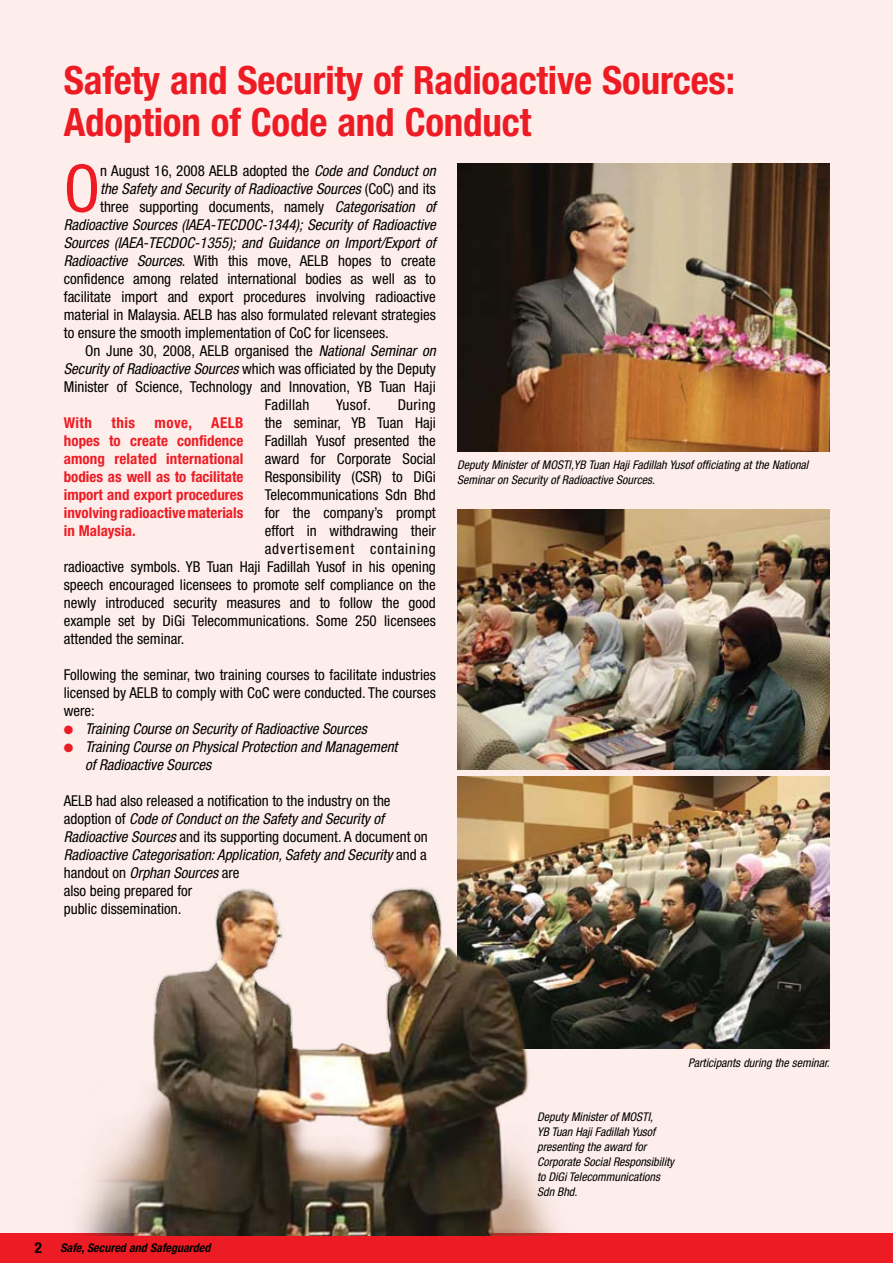
<style>
.page{position:relative;width:893px;height:1263px;background:#fff}
.page>*{position:absolute;margin:0;border:0;box-sizing:border-box;transform-origin:0 0}
.t1{font:condensed 65.4px "Helvetica Neue";color:#ed1c24}
.t2{font:700 condensed 39px/42px "Helvetica Neue";letter-spacing:-.005em;color:#ed1c24}
.t3{font:condensed 15px/18px "Helvetica Neue";color:#000;text-align:justify}
.t4{font:italic condensed 15px/18px "Helvetica Neue";color:#000}
.t5{font:700 condensed 15px/18px "Helvetica Neue";color:#ed1c24;text-align:justify}
.t6{font:condensed 15px "Helvetica Neue";letter-spacing:.06em;color:#000}
.t7{font:condensed 15px "Helvetica Neue";letter-spacing:.02em;color:#000}
.t8{font:italic condensed 12px/15px "Helvetica Neue";color:#000}
.t9{font:italic 700 condensed 12px "Helvetica Neue";color:#000}
.s1{font-style:italic}
.s2{font-style:normal}
.s3{color:#ed1c24}
.s4{font-style:normal;font-size:15px}
</style>
<div class="page">
<div style="left:0;top:1233px;width:893px;height:30px;background:#ed1c24"></div>
<div style="left:0;top:0;width:893px;height:1233px;background:#fdedeb"></div>
<img style="left:457px;top:776px;width:372px;height:272px">
<img style="left:457px;top:510px;width:372px;height:259px">
<img style="left:457px;top:164px;width:372px;height:287px">
<img style="left:79px;top:851px;width:541px;height:385px">
<h2 class="t2" style="left:64px;top:59px;width:673px">Safety and Security of Radioactive Sources:<br>Adoption of Code and Conduct</h2>
<h1 class="t1" style="left:64px;top:151px;width:38px">O</h1>
<p class="t3" style="left:100px;top:161px;width:337px">n August 16, 2008 AELB adopted the <span class="s1">Code and Conduct on</span></p>
<p class="t4" style="left:100px;top:179px;width:337px">the Safety and Security of Radioactive Sources <span class="s2">(CoC) and its</span></p>
<p class="t3" style="left:100px;top:197px;width:337px">three supporting documents, namely <span class="s1">Categorisation of</span></p>
<p class="t4" style="left:64px;top:215px;width:168px">Radioactive Sources (IAEA-Tecdoc</p>
<p class="t4" style="left:261px;top:215px;width:176px">-1344); Security of Radioactive</p>
<p class="t4" style="left:64px;top:233px;width:101px">Sources (Iaea -Tecdoc</p>
<p class="t3" style="left:64px;top:233px;width:374px;text-indent:131px"><span class="s1">-1355); and Guidance on Import/Export of Radioactive Sources</span>. With this move, AELB hopes to create confidence among related international bodies as well as to facilitate import and export procedures involving radioactive material in Malaysia. AELB has also formulated relevant strategies to ensure the smooth implementation of CoC for licensees.</p>
<p class="t3" style="left:85px;top:341px;width:352px">On June 30, 2008, AELB organised the <span class="s1">National Seminar on</span></p>
<p class="t3" style="left:64px;top:359px;width:374px"><span class="s1">Security of Radioactive Sources</span> which was officiated by the Deputy</p>
<p class="t3" style="left:64px;top:377px;width:374px">Minister of Science, Technology and Innovation, YB Tuan Haji</p>
<p class="t7" style="left:265px;top:396px;width:46px">Fadillah</p>
<p class="t3" style="left:336px;top:395px;width:36px">Yusof.</p>
<p class="t3" style="left:398px;top:395px;width:40px">During</p>
<p class="t3" style="left:265px;top:413px;width:173px">the seminar, YB Tuan Haji</p>
<p class="t3" style="left:265px;top:431px;width:173px">Fadillah Yusof presented the</p>
<p class="t3" style="left:265px;top:449px;width:173px">award for Corporate Social</p>
<p class="t3" style="left:265px;top:467px;width:173px">Responsibility (CSR) to DiGi</p>
<p class="t3" style="left:265px;top:485px;width:173px">Telecommunications Sdn Bhd</p>
<p class="t3" style="left:265px;top:503px;width:173px">for the company’s prompt</p>
<p class="t3" style="left:265px;top:521px;width:173px">effort in withdrawing their</p>
<p class="t6" style="left:265px;top:540px;width:173px">advertisement containing</p>
<p class="t3" style="left:64px;top:557px;width:374px">radioactive symbols. YB Tuan Haji Fadillah Yusof in his opening</p>
<p class="t3" style="left:64px;top:575px;width:374px">speech encouraged licensees to promote self compliance on the</p>
<p class="t3" style="left:64px;top:593px;width:374px">newly introduced security measures and to follow the good</p>
<p class="t3" style="left:64px;top:611px;width:374px">example set by DiGi Telecommunications. Some 250 licensees</p>
<p class="t3" style="left:64px;top:629px;width:122px">attended the seminar.</p>
<p class="t3" style="left:64px;top:665px;width:374px">Following the seminar, two training courses to facilitate industries licensed by AELB to comply with CoC were conducted. The courses were:</p>
<p class="t4" style="left:64px;top:719px;width:305px"><span class="s3">●</span> Training Course on Security of Radioactive Sources</p>
<p class="t4" style="left:85px;top:737px;width:314px;text-indent:-21px"><span class="s3">●</span> Training Course on Physical Protection and Management of Radioactive Sources</p>
<p class="t3" style="left:64px;top:791px;width:365px;text-align:left">AELB had also released a notification to the industry on the adoption of <span class="s1">Code of Conduct on the Safety and Security of Radioactive Sources</span> and its supporting document. A document on <span class="s1">Radioactive Categorisation: Application, Safety and Security</span> and a handout on <span class="s1">Orphan Sources</span> are<br>also being prepared for<br>public dissemination.</p>
<p class="t5" style="left:64px;top:413px;width:30px">With</p>
<p class="t5" style="left:112px;top:413px;width:25px">this</p>
<p class="t5" style="left:155px;top:413px;width:39px">move,</p>
<p class="t5" style="left:64px;top:413px;width:181px;text-indent:148px">AELB hopes to create confidence among related international bodies as well as to facilitate import and export procedures involving radioactive materials in Malaysia.</p>
<p class="t8" style="left:457px;top:458px;width:353px">Deputy Minister of MOSTI,YB Tuan Haji Fadillah Yusof officiating at the National<br>Seminar on Security of Radioactive Sources.</p>
<p class="t9" style="left:35px;top:1240px;width:177px"><span class="s4">2</span> Safe, Secured and Safeguarded</p>
<p class="t8" style="left:688px;top:1055px;width:143px">Participants during the seminar.</p>
<p class="t8" style="left:537px;top:1109px;width:138px">Deputy Minister of MOSTI,<br>YB Tuan Haji Fadillah Yusof presenting the award for<br>Corporate Social Responsibility to DiGi Telecommunications<br>Sdn Bhd.</p>
</div>
